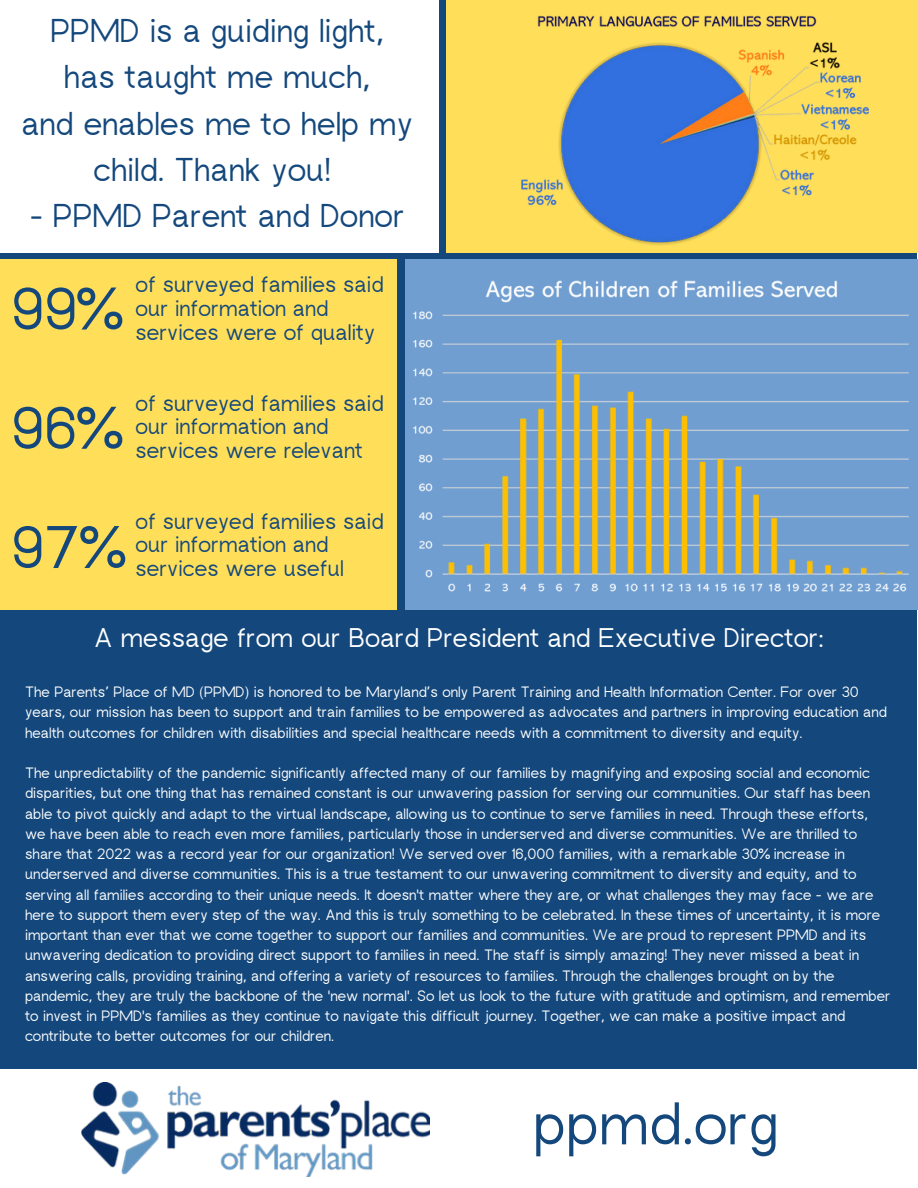
<style>
.page{position:relative;width:918px;height:1188px;background:#fff}
.page>*{position:absolute;margin:0;border:0;box-sizing:border-box;transform-origin:0 0}
.t1{font:60px/119.2px "rugratssans";color:#14487c;text-align:justify}
.t2{font:33px/46.2px "rugratssans";color:#14487c;text-align:center}
.t3{font:27px "rugratssans";color:#fff}
.t4{font:22.5px/23.7px "rugratssans";color:#14487c}
.t5{font:15px/20.2px "rugratssans";color:#fff}
</style>
<div class="page">
<div style="left:0;top:0;width:917px;height:1188px;background:#14487c"></div>
<div style="left:405px;top:259px;width:513px;height:351px;background:#709ed0"></div>
<div style="left:0;top:259px;width:397px;height:351px;background:#ffde59"></div>
<div style="left:0;top:1069px;width:918px;height:119px;background:#fff"></div>
<img style="left:81px;top:1083px;width:349px;height:93px">
<div style="left:0;top:0;width:439px;height:252px;background:#fff"></div>
<img style="left:412px;top:280px;width:497px;height:312px">
<div style="left:446px;top:0;width:472px;height:252px;background:#ffde59"></div>
<img style="left:492px;top:15px;width:388px;height:238px">
<h2 class="t2" style="left:21px;top:11px;width:393px">PPMD is a guiding light, has taught me much,<br>and enables me to help my child. Thank you!</h2>
<h2 class="t2" style="left:30px;top:195px;width:376px">- PPMD Parent and Donor</h2>
<h1 class="t1" style="left:11px;top:255px;width:112px">99% 96% 97%</h1>
<h3 class="t4" style="left:136px;top:275px;width:250px">of surveyed families said our information and services were of quality</h3>
<h3 class="t4" style="left:136px;top:393px;width:250px">of surveyed families said our information and services were relevant</h3>
<h3 class="t4" style="left:136px;top:511px;width:250px">of surveyed families said our information and services were useful</h3>
<h3 class="t3" style="left:94px;top:628px;width:731px">A message from our Board President and Executive Director:</h3>
<p class="t5" style="left:25px;top:683px;width:863px">The Parents’ Place of MD (PPMD) is honored to be Maryland’s only Parent Training and Health Information Center. For over 30 years, our mission has been to support and train families to be empowered as advocates and partners in improving education and health outcomes for children with disabilities and special healthcare needs with a commitment to diversity and equity.</p>
<p class="t5" style="left:25px;top:764px;width:867px">The unpredictability of the pandemic significantly affected many of our families by magnifying and exposing social and economic disparities, but one thing that has remained constant is our unwavering passion for serving our communities. Our staff has been able to pivot quickly and adapt to the virtual landscape, allowing us to continue to serve families in need. Through these efforts, we have been able to reach even more families, particularly those in underserved and diverse communities. We are thrilled to share that 2022 was a record year for our organization! We served over 16,000 families, with a remarkable 30% increase in underserved and diverse communities. This is a true testament to our unwavering commitment to diversity and equity, and to serving all families according to their unique needs. It doesn't matter where they are, or what challenges they may face - we are here to support them every step of the way. And this is truly something to be celebrated. In these times of uncertainty, it is more important than ever that we come together to support our families and communities. We are proud to represent PPMD and its unwavering dedication to providing direct support to families in need. The staff is simply amazing! They never missed a beat in answering calls, providing training, and offering a variety of resources to families. Through the challenges brought on by the pandemic, they are truly the backbone of the 'new normal'. So let us look to the future with gratitude and optimism, and remember to invest in PPMD's families as they continue to navigate this difficult journey. Together, we can make a positive impact and contribute to better outcomes for our children.</p>
<h1 class="t1" style="left:533px;top:1070px;width:247px">ppmd.org</h1>
</div>
